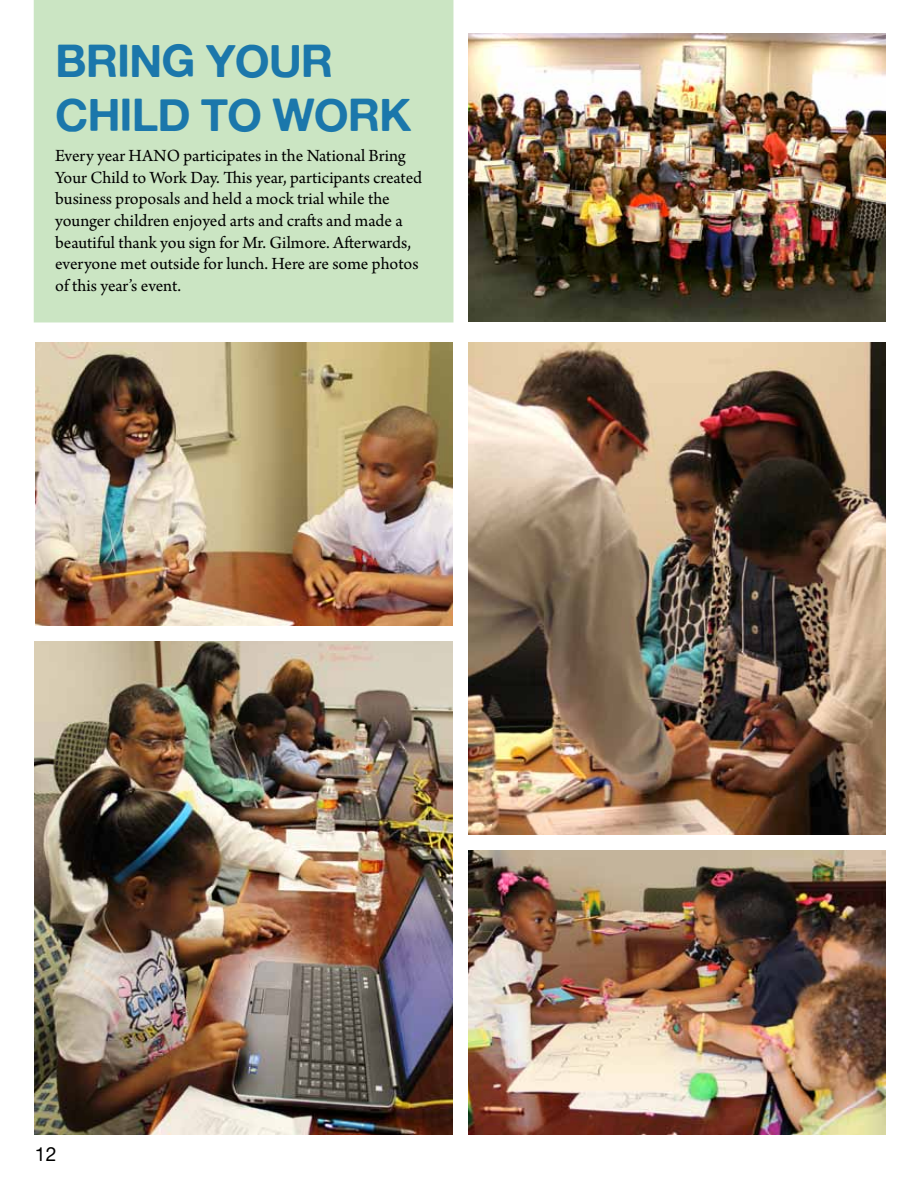
<style>
.page{position:relative;width:918px;height:1188px;background:#fff}
.page>*{position:absolute;margin:0;border:0;box-sizing:border-box;transform-origin:0 0}
.t1{font:45px/54px "Alte Haas Grotesk Bold";letter-spacing:-.025em;color:#1b77ab}
.t2{font:19.5px "Alte Haas Grotesk";color:#000}
.t3{font:18px/21.6px "Arno Pro";color:#000}
</style>
<div class="page">
<div style="left:34px;top:0;width:419px;height:322px;background:#cbe5c3"></div>
<img style="left:468px;top:851px;width:417px;height:283px">
<img style="left:468px;top:342px;width:417px;height:493px">
<img style="left:34px;top:642px;width:419px;height:492px">
<img style="left:35px;top:342px;width:417px;height:284px">
<img style="left:468px;top:33px;width:417px;height:289px">
<h1 class="t1" style="left:55px;top:33px;width:358px">BRING YOUR<br>CHILD TO WORK</h1>
<p class="t3" style="left:55px;top:146px;width:368px">Every year HANO participates in the National Bring Your Child to Work Day. This year, participants created business proposals and held a mock trial while the younger children enjoyed arts and crafts and made a beautiful thank you sign for Mr. Gilmore. Afterwards, everyone met outside for lunch. Here are some photos of this year’s event.</p>
<p class="t2" style="left:35px;top:1142px;width:23px">12</p>
</div>
